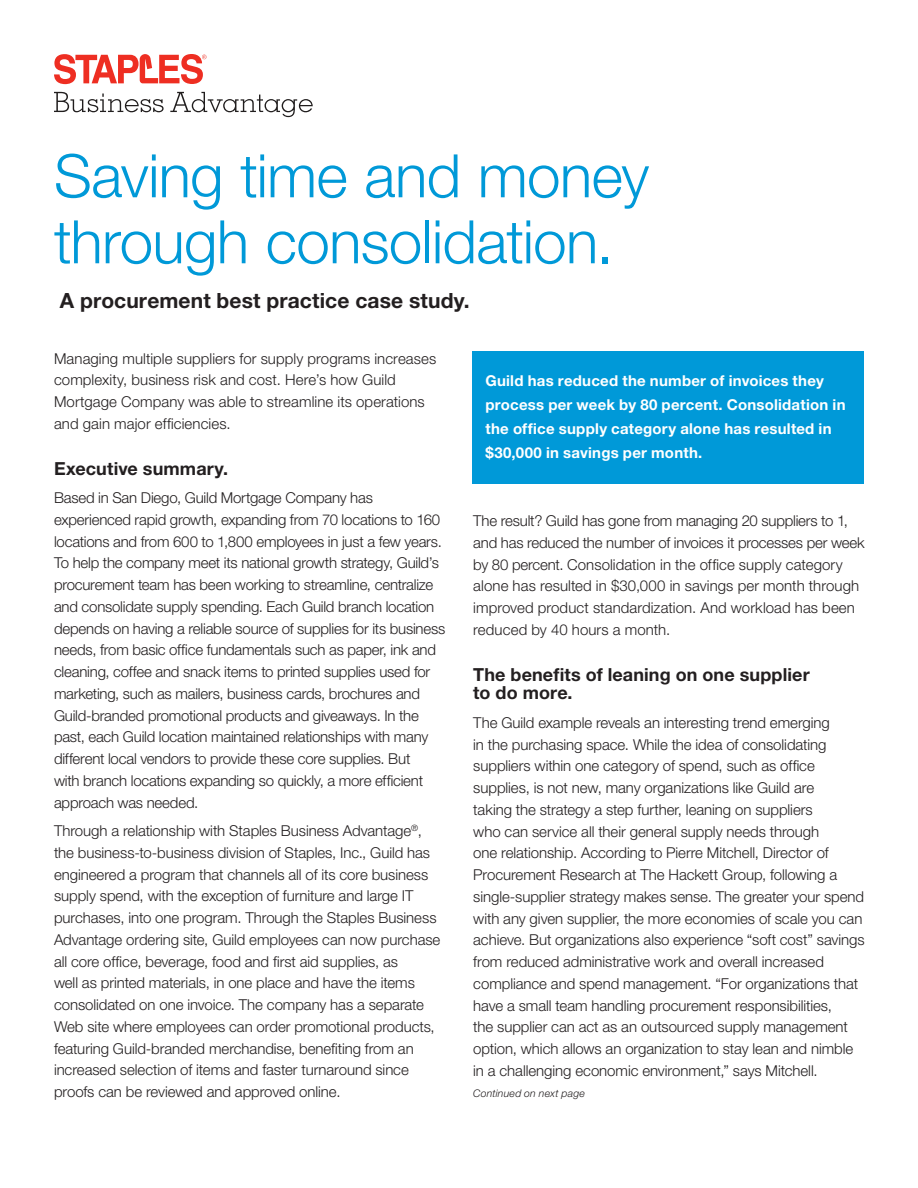
<style>
.page{position:relative;width:918px;height:1188px;background:#fff}
.page>*{position:absolute;margin:0;border:0;box-sizing:border-box;transform-origin:0 0}
.Body{font:300 60px/66px "Helvetica Neue";letter-spacing:-.01em;color:#0099d8}
.Subhead{font:700 21px "Helvetica Neue";letter-spacing:.005em;color:#231f20}
.Section_Header{font:700 18px/18.8px "Helvetica Neue";letter-spacing:.005em;color:#231f20}
.Body-2{font:300 15px/21.8px "Helvetica Neue";letter-spacing:-.005em;color:#231f20}
.t1{font:700 15px/24px "Helvetica Neue";letter-spacing:.015em;color:#fff}
.Body-3{font:italic 300 10.5px "Helvetica Neue";letter-spacing:.015em;color:#231f20}
</style>
<div class="page">
<div style="left:472px;top:352px;width:391px;height:132px;background:#0099d8"></div>
<svg style="left:54px;top:54px;width:153px;height:30px"></svg>
<svg style="left:54px;top:92px;width:110px;height:20px"></svg>
<svg style="left:170px;top:92px;width:143px;height:25px"></svg>
<p class="Body" style="left:54px;top:142px;width:597px">Saving time and money through consolidation.</p>
<p class="Subhead" style="left:60px;top:288px;width:411px">A procurement best practice case study.</p>
<p class="Body-2" style="left:54px;top:347px;width:384px">Managing multiple suppliers for supply programs increases complexity, business risk and cost. Here’s how Guild Mortgage Company was able to streamline its operations and gain major efficiencies.</p>
<p class="Section_Header" style="left:54px;top:458px;width:176px">Executive summary.</p>
<p class="Body-2" style="left:54px;top:487px;width:393px">Based in San Diego, Guild Mortgage Company has experienced rapid growth, expanding from 70 locations to 160 locations and from 600 to 1,800 employees in just a few years.<br>To help the company meet its national growth strategy, Guild’s procurement team has been working to streamline, centralize and consolidate supply spending. Each Guild branch location depends on having a reliable source of supplies for its business needs, from basic office fundamentals such as paper, ink and cleaning, coffee and snack items to printed supplies used for marketing, such as mailers, business cards, brochures and Guild-branded promotional products and giveaways. In the past, each Guild location maintained relationships with many different local vendors to provide these core supplies. But<br>with branch locations expanding so quickly, a more efficient approach was needed.</p>
<p class="Body-2" style="left:54px;top:820px;width:388px">Through a relationship with Staples Business Advantage<sup>®</sup>, the business-to-business division of Staples, Inc., Guild has engineered a program that channels all of its core business supply spend, with the exception of furniture and large IT purchases, into one program. Through the Staples Business Advantage ordering site, Guild employees can now purchase all core office, beverage, food and first aid supplies, as<br>well as printed materials, in one place and have the items consolidated on one invoice. The company has a separate Web site where employees can order promotional products, featuring Guild-branded merchandise, benefiting from an increased selection of items and faster turnaround since proofs can be reviewed and approved online.</p>
<p class="t1" style="left:485px;top:368px;width:362px">Guild has reduced the number of invoices they process per week by 80 percent. Consolidation in the office supply category alone has resulted in $30,000 in savings per month.</p>
<p class="Body-2" style="left:473px;top:510px;width:393px">The result? Guild has gone from managing 20 suppliers to 1, and has reduced the number of invoices it processes per week by 80 percent. Consolidation in the office supply category alone has resulted in $30,000 in savings per month through improved product standardization. And workload has been reduced by 40 hours a month.</p>
<p class="Section_Header" style="left:473px;top:664px;width:338px">The benefits of leaning on one supplier to do more.</p>
<p class="Body-2" style="left:473px;top:711px;width:393px">The Guild example reveals an interesting trend emerging<br>in the purchasing space. While the idea of consolidating suppliers within one category of spend, such as office supplies, is not new, many organizations like Guild are<br>taking the strategy a step further, leaning on suppliers<br>who can service all their general supply needs through<br>one relationship. According to Pierre Mitchell, Director of Procurement Research at The Hackett Group, following a single-supplier strategy makes sense. The greater your spend with any given supplier, the more economies of scale you can achieve. But organizations also experience “soft cost” savings from reduced administrative work and overall increased compliance and spend management. “For organizations that have a small team handling procurement responsibilities,<br>the supplier can act as an outsourced supply management option, which allows an organization to stay lean and nimble in a challenging economic environment,” says Mitchell.</p>
<p class="Body-3" style="left:473px;top:1087px;width:113px">Continued on next page</p>
</div>
